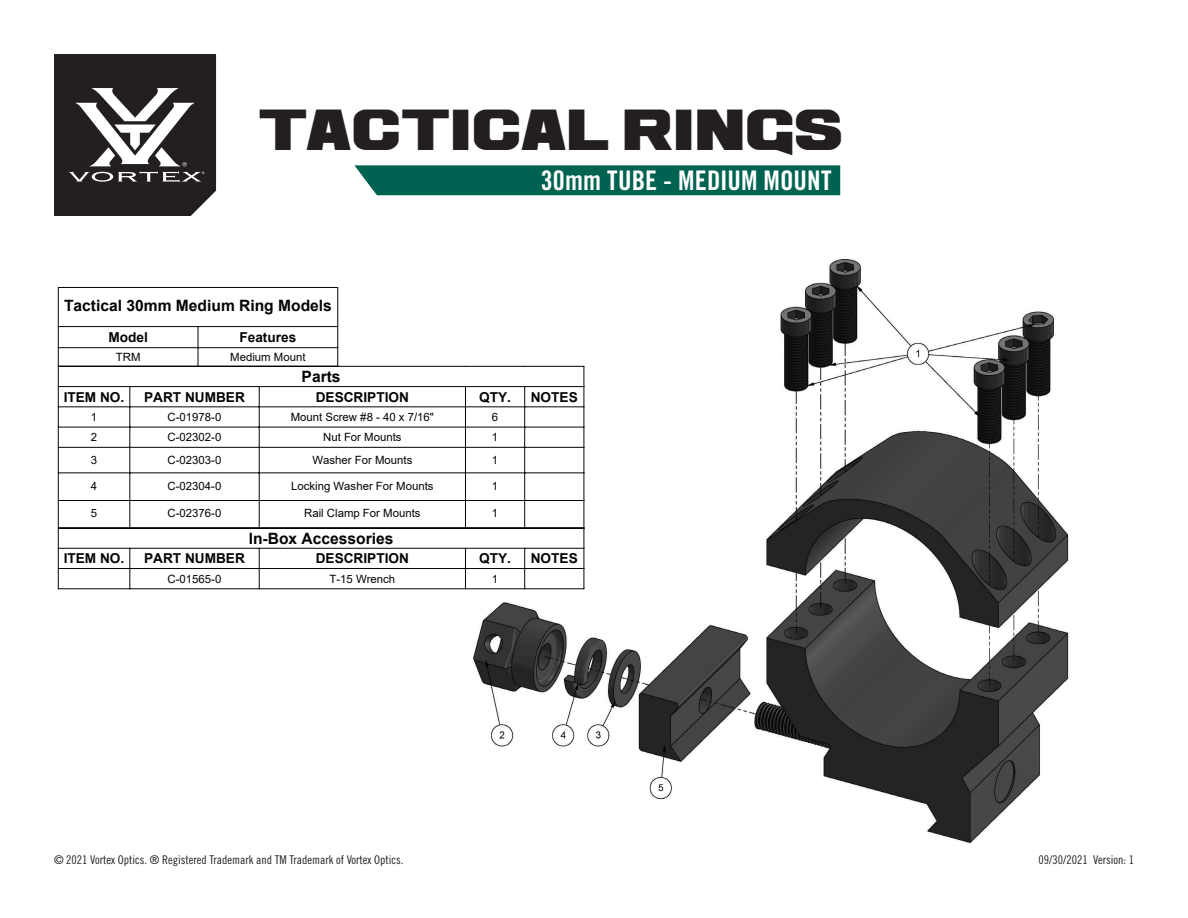
<style>
.page{position:relative;width:1188px;height:918px;background:#fff}
.page>*{position:absolute;margin:0;border:0;box-sizing:border-box;transform-origin:0 0}
.t1{font:45px "Ash";letter-spacing:-.005em;color:#231f20}
.t2{font:27px "Trade Gothic LT Std Bd Cn 20";letter-spacing:.005em;color:#fff}
.t3{font:700 15.6px "Arial";color:#040503}
.t4{font:700 13.65px "Arial";color:#040503}
.t5{font:12px "Trade Gothic LT Std Cn 18";color:#231f20}
.t6{font:11.4px "Arial";color:#040503}
</style>
<div class="page">
<div style="left:354px;top:165px;width:486px;height:30px;background:#006251"></div>
<svg style="left:54px;top:54px;width:162px;height:162px;background:#474445"></svg>
<img style="left:473px;top:259px;width:596px;height:584px">
<div style="left:414px;top:349px;width:270px;height:251px;background:#fff"></div>
<img style="left:376px;top:365px;width:36px;height:225px">
<hr style="left:58px;top:386px;width:72px;height:1px;background:#040503">
<hr style="left:130px;top:386px;width:129px;height:1px;background:#040503">
<hr style="left:259px;top:386px;width:206px;height:1px;background:#040503">
<hr style="left:58px;top:407px;width:72px;height:1px;background:#040503">
<hr style="left:130px;top:407px;width:129px;height:1px;background:#040503">
<hr style="left:259px;top:407px;width:206px;height:1px;background:#040503">
<svg style="left:130px;top:387px;width:1px;height:141px"></svg>
<svg style="left:259px;top:387px;width:1px;height:141px"></svg>
<hr style="left:58px;top:427px;width:72px;height:1px;background:#040503">
<hr style="left:130px;top:427px;width:129px;height:1px;background:#040503">
<hr style="left:259px;top:427px;width:206px;height:1px;background:#040503">
<hr style="left:58px;top:447px;width:72px;height:1px;background:#040503">
<hr style="left:130px;top:447px;width:129px;height:1px;background:#040503">
<hr style="left:259px;top:447px;width:206px;height:1px;background:#040503">
<hr style="left:58px;top:473px;width:72px;height:1px;background:#040503">
<hr style="left:130px;top:473px;width:129px;height:1px;background:#040503">
<hr style="left:259px;top:473px;width:206px;height:1px;background:#040503">
<hr style="left:58px;top:500px;width:72px;height:1px;background:#040503">
<hr style="left:130px;top:500px;width:129px;height:1px;background:#040503">
<hr style="left:259px;top:500px;width:206px;height:1px;background:#040503">
<hr style="left:58px;top:326px;width:140px;height:1px;background:#040503">
<hr style="left:198px;top:326px;width:140px;height:1px;background:#040503">
<svg style="left:198px;top:327px;width:1px;height:39px"></svg>
<hr style="left:58px;top:347px;width:140px;height:1px;background:#040503">
<hr style="left:198px;top:347px;width:140px;height:1px;background:#040503">
<hr style="left:58px;top:548px;width:72px;height:1px;background:#040503">
<hr style="left:130px;top:548px;width:129px;height:1px;background:#040503">
<hr style="left:259px;top:548px;width:206px;height:1px;background:#040503">
<hr style="left:58px;top:568px;width:72px;height:1px;background:#040503">
<hr style="left:130px;top:568px;width:129px;height:1px;background:#040503">
<hr style="left:259px;top:568px;width:206px;height:1px;background:#040503">
<svg style="left:130px;top:549px;width:1px;height:39px"></svg>
<svg style="left:259px;top:549px;width:1px;height:39px"></svg>
<hr style="left:259px;top:366px;width:206px;height:1px;background:#040503">
<hr style="left:58px;top:287px;width:1px;height:40px;background:#040503">
<hr style="left:337px;top:287px;width:1px;height:40px;background:#040503">
<hr style="left:58px;top:287px;width:140px;height:1px;background:#040503">
<hr style="left:198px;top:287px;width:140px;height:1px;background:#040503">
<svg style="left:337px;top:327px;width:1px;height:39px"></svg>
<hr style="left:58px;top:366px;width:140px;height:1px;background:#040503">
<hr style="left:198px;top:366px;width:140px;height:1px;background:#040503">
<hr style="left:58px;top:528px;width:72px;height:1px;background:#040503">
<hr style="left:130px;top:528px;width:129px;height:1px;background:#040503">
<hr style="left:259px;top:528px;width:206px;height:1px;background:#040503">
<svg style="left:58px;top:327px;width:1px;height:261px"></svg>
<hr style="left:58px;top:588px;width:72px;height:1px;background:#040503">
<hr style="left:130px;top:588px;width:129px;height:1px;background:#040503">
<hr style="left:259px;top:588px;width:206px;height:1px;background:#040503">
<svg style="left:412px;top:284px;width:182px;height:306px"></svg>
<h1 class="t1" style="left:260px;top:105px;width:588px">TACTICAL RINGS</h1>
<h2 class="t2" style="left:541px;top:164px;width:293px">30mm TUBE - MEDIUM MOUNT</h2>
<h3 class="t3" style="left:64px;top:295px;width:269px">Tactical 30mm Medium Ring Models</h3>
<p class="t4" style="left:108px;top:328px;width:41px">Model</p>
<p class="t4" style="left:239px;top:328px;width:58px">Features</p>
<p class="t6" style="left:116px;top:349px;width:26px">TRM</p>
<p class="t6" style="left:230px;top:349px;width:77px">Medium Mount</p>
<h3 class="t3" style="left:302px;top:366px;width:40px">Parts</h3>
<p class="t4" style="left:64px;top:387px;width:62px">ITEM NO.</p>
<p class="t4" style="left:144px;top:387px;width:102px">PART NUMBER</p>
<p class="t4" style="left:316px;top:387px;width:95px">DESCRIPTION</p>
<p class="t4" style="left:479px;top:387px;width:33px">QTY.</p>
<p class="t4" style="left:531px;top:387px;width:49px">NOTES</p>
<p class="t6" style="left:91px;top:409px;width:8px">1</p>
<p class="t6" style="left:168px;top:409px;width:55px">C-01978-0</p>
<p class="t6" style="left:291px;top:409px;width:145px">Mount Screw #8 - 40 x 7/16"</p>
<p class="t6" style="left:492px;top:409px;width:8px">6</p>
<p class="t6" style="left:91px;top:429px;width:8px">2</p>
<p class="t6" style="left:168px;top:429px;width:55px">C-02302-0</p>
<p class="t6" style="left:323px;top:429px;width:80px">Nut For Mounts</p>
<p class="t6" style="left:492px;top:429px;width:8px">1</p>
<p class="t6" style="left:91px;top:452px;width:8px">3</p>
<p class="t6" style="left:168px;top:452px;width:55px">C-02303-0</p>
<p class="t6" style="left:312px;top:452px;width:102px">Washer For Mounts</p>
<p class="t6" style="left:492px;top:452px;width:8px">1</p>
<p class="t6" style="left:91px;top:478px;width:8px">4</p>
<p class="t6" style="left:168px;top:478px;width:55px">C-02304-0</p>
<p class="t6" style="left:291px;top:478px;width:144px">Locking Washer For Mounts</p>
<p class="t6" style="left:492px;top:478px;width:8px">1</p>
<p class="t6" style="left:91px;top:505px;width:8px">5</p>
<p class="t6" style="left:168px;top:505px;width:55px">C-02376-0</p>
<p class="t6" style="left:304px;top:505px;width:118px">Rail Clamp For Mounts</p>
<p class="t6" style="left:492px;top:505px;width:8px">1</p>
<h3 class="t3" style="left:249px;top:527px;width:146px">In-Box Accessories</h3>
<p class="t4" style="left:64px;top:549px;width:62px">ITEM NO.</p>
<p class="t4" style="left:144px;top:549px;width:102px">PART NUMBER</p>
<p class="t4" style="left:316px;top:549px;width:95px">DESCRIPTION</p>
<p class="t4" style="left:479px;top:549px;width:33px">QTY.</p>
<p class="t4" style="left:531px;top:549px;width:49px">NOTES</p>
<p class="t6" style="left:168px;top:571px;width:55px">C-01565-0</p>
<p class="t6" style="left:329px;top:571px;width:67px">T-15 Wrench</p>
<p class="t6" style="left:492px;top:571px;width:8px">1</p>
<p class="t5" style="left:54px;top:852px;width:351px">© 2021 Vortex Optics. ® Registered Trademark and TM Trademark of Vortex Optics.</p>
<p class="t5" style="left:1039px;top:852px;width:97px">09/30/2021 Version: 1</p>
</div>
